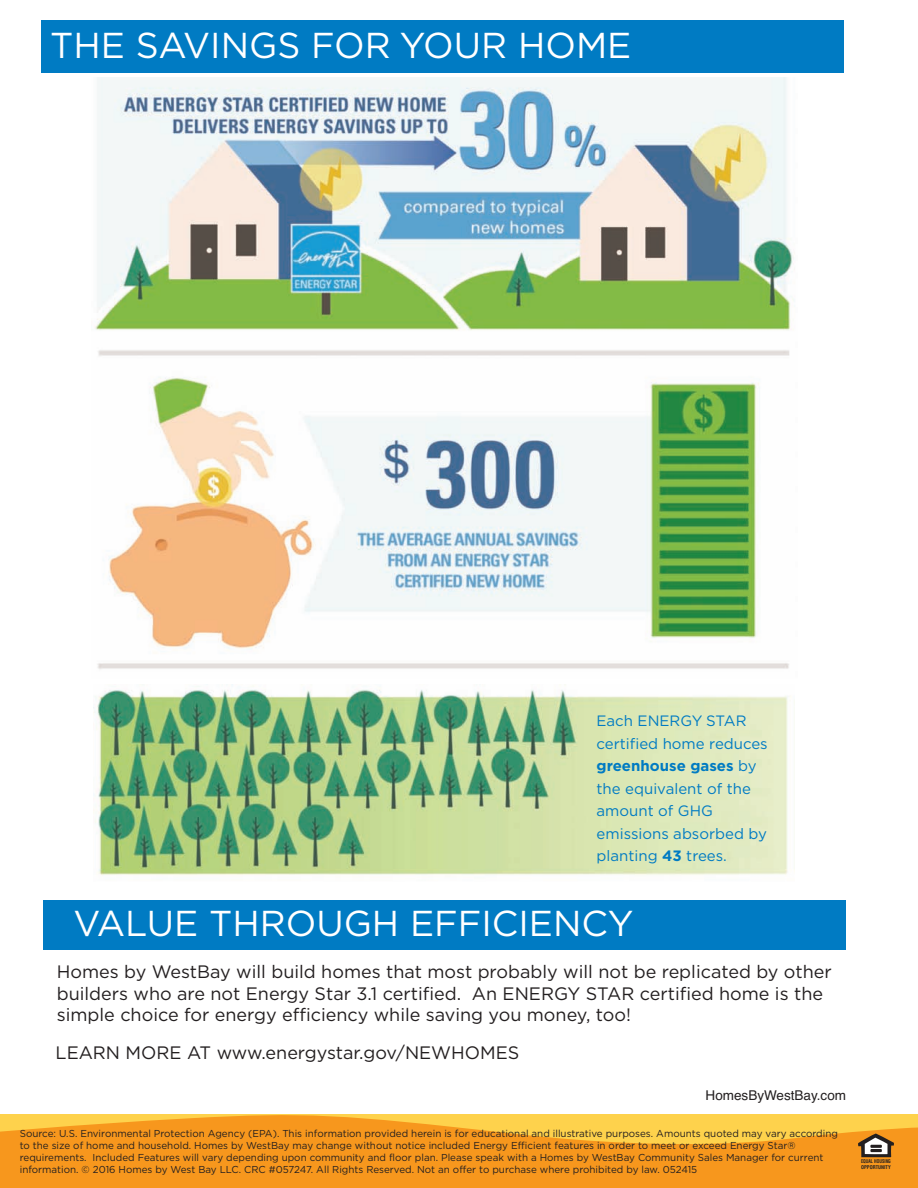
<style>
.page{position:relative;width:918px;height:1188px;background:#fff}
.page>*{position:absolute;margin:0;border:0;box-sizing:border-box;transform-origin:0 0}
.t1{font:36px "Gotham";color:#fff}
.t2{font:18px/21.6px "Gotham";color:#231f20}
.t3{font:15px/22.5px "Gotham";color:#007bc3}
.t4{font:13.5px "Helvetica";color:#231f20}
.t5{font:10.05px/12px "Gotham";color:#231f20}
.t6{font:700 condensed 5.1px/5.8px "Helvetica";color:#231f20;scale:.85 1}
.s1{font-weight:700}
</style>
<div class="page">
<div style="left:41px;top:21px;width:803px;height:52px;background:#007bc3"></div>
<div style="left:43px;top:900px;width:803px;height:50px;background:#007bc3"></div>
<img style="left:95px;top:77px;width:699px;height:592px">
<img style="left:93px;top:685px;width:702px;height:191px">
<svg style="left:0;top:1114px;width:918px;height:74px;background:#f8a326"></svg>
<svg style="left:858px;top:1134px;width:36px;height:24px"></svg>
<h1 class="t1" style="left:50px;top:25px;width:583px">THE SAVINGS FOR YOUR HOME</h1>
<h3 class="t3" style="left:597px;top:710px;width:173px">Each ENERGY STAR certified home reduces <span class="s1">greenhouse gases</span> by the equivalent of the amount of GHG emissions absorbed by planting <span class="s1">43</span> trees.</h3>
<h1 class="t1" style="left:73px;top:903px;width:562px">VALUE THROUGH EFFICIENCY</h1>
<h2 class="t2" style="left:57px;top:961px;width:777px">Homes by WestBay will build homes that most probably will not be replicated by other builders who are not Energy Star 3.1 certified. An ENERGY STAR certified home is the simple choice for energy efficiency while saving you money, too!</h2>
<h2 class="t2" style="left:56px;top:1042px;width:465px">LEARN MORE AT www.energystar.gov/NEWHOMES</h2>
<h3 class="t4" style="left:706px;top:1088px;width:142px">HomesByWestBay.com</h3>
<p class="t5" style="left:20px;top:1127px;width:820px">Source: U.S. Environmental Protection Agency (EPA). This information provided herein is for educational and illustrative purposes. Amounts quoted may vary according to the size of home and household. Homes by WestBay may change without notice included Energy Efficient features in order to meet or exceed Energy Star® requirements. Included Features will vary depending upon community and floor plan. Please speak with a Homes by WestBay Community Sales Manager for current information. © 2016 Homes by West Bay LLC. CRC #057247. All Rights Reserved. Not an offer to purchase where prohibited by law. 052415</p>
<p class="t6" style="left:861px;top:1159px;width:37px">EQUAL HOUSING<br>OPPORTUNITY</p>
</div>
